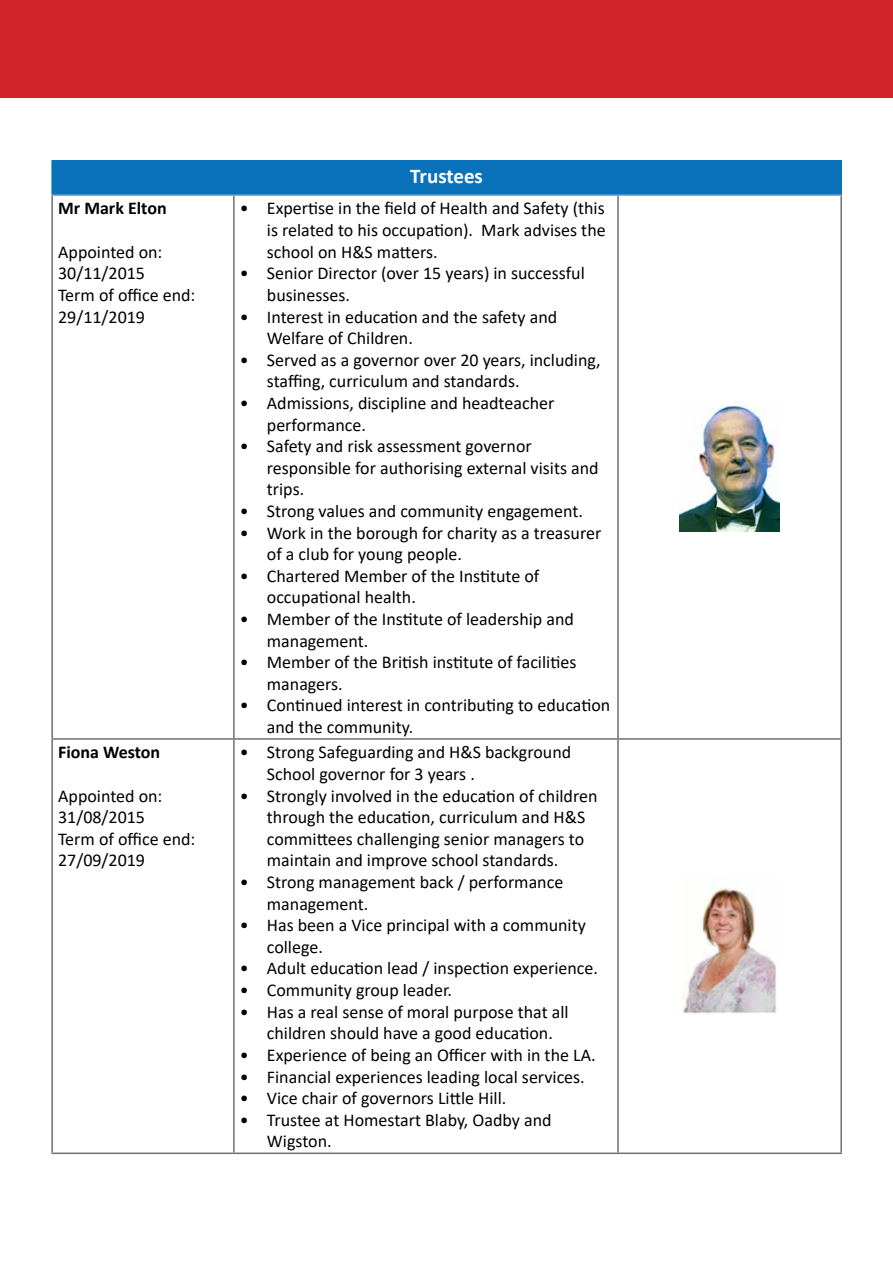
<style>
.page{position:relative;width:893px;height:1263px;background:#fff}
.page>*{position:absolute;margin:0;border:0;box-sizing:border-box;transform-origin:0 0}
.t1{font:700 21px "Calibri";color:#fff}
.t2{font:18px/21.6px "Calibri";color:#000}
.t3{font:700 18px "Calibri";color:#000}
</style>
<div class="page">
<div style="left:0;top:0;width:893px;height:98px;background:#d2232a"></div>
<div style="left:52px;top:161px;width:789px;height:34px;background:#0972ba"></div>
<hr style="left:51px;top:196px;width:2px;height:542px;background:#6d6e71">
<hr style="left:233px;top:196px;width:2px;height:542px;background:#6d6e71">
<hr style="left:617px;top:196px;width:2px;height:542px;background:#6d6e71">
<hr style="left:840px;top:196px;width:2px;height:542px;background:#6d6e71">
<hr style="left:51px;top:738px;width:183px;height:2px;background:#6d6e71">
<hr style="left:51px;top:740px;width:2px;height:412px;background:#6d6e71">
<hr style="left:234px;top:738px;width:384px;height:2px;background:#6d6e71">
<hr style="left:233px;top:740px;width:2px;height:412px;background:#6d6e71">
<hr style="left:618px;top:738px;width:224px;height:2px;background:#6d6e71">
<hr style="left:617px;top:740px;width:2px;height:412px;background:#6d6e71">
<hr style="left:840px;top:740px;width:2px;height:412px;background:#6d6e71">
<hr style="left:51px;top:1152px;width:183px;height:2px;background:#6d6e71">
<hr style="left:234px;top:1152px;width:384px;height:2px;background:#6d6e71">
<hr style="left:618px;top:1152px;width:224px;height:2px;background:#6d6e71">
<hr style="left:51px;top:160px;width:183px;height:2px;background:#0972ba">
<hr style="left:51px;top:162px;width:2px;height:32px;background:#0972ba">
<hr style="left:234px;top:160px;width:384px;height:2px;background:#0972ba">
<hr style="left:618px;top:160px;width:224px;height:2px;background:#0972ba">
<hr style="left:840px;top:162px;width:2px;height:32px;background:#0972ba">
<hr style="left:51px;top:194px;width:183px;height:2px;background:#6791cb">
<hr style="left:234px;top:194px;width:384px;height:2px;background:#6791cb">
<hr style="left:618px;top:194px;width:224px;height:2px;background:#6791cb">
<img style="left:680px;top:401px;width:100px;height:130px">
<img style="left:682px;top:877px;width:95px;height:137px">
<p class="t3" style="left:58px;top:196px;width:110px">Mr Mark Elton</p>
<p class="t2" style="left:58px;top:240px;width:139px">Appointed on:<br>30/11/2015<br>Term of office end:<br>29/11/2019</p>
<p class="t3" style="left:58px;top:740px;width:104px">Fiona Weston</p>
<p class="t2" style="left:58px;top:784px;width:139px">Appointed on:<br>31/08/2015<br>Term of office end:<br>27/09/2019</p>
<p class="t1" style="left:410px;top:161px;width:74px">Trustees</p>
<p class="t2" style="left:267px;top:197px;width:340px;text-align:justify;text-indent:-27px">• Expertise in the field of Health and Safety (this is related to his occupation). Mark advises the school on H&amp;S matters.</p>
<p class="t2" style="left:267px;top:262px;width:319px;text-indent:-27px">• Senior Director (over 15 years) in successful businesses.</p>
<p class="t2" style="left:267px;top:305px;width:292px;text-indent:-27px">• Interest in education and the safety and<br>Welfare of Children.</p>
<p class="t2" style="left:267px;top:348px;width:335px;text-indent:-27px">• Served as a governor over 20 years, including, staffing, curriculum and standards.</p>
<p class="t2" style="left:267px;top:392px;width:289px;text-indent:-27px">• Admissions, discipline and headteacher performance.</p>
<p class="t2" style="left:267px;top:435px;width:333px;text-indent:-27px">• Safety and risk assessment governor responsible for authorising external visits and trips.</p>
<p class="t2" style="left:240px;top:500px;width:345px">• Strong values and community engagement.</p>
<p class="t2" style="left:267px;top:521px;width:336px;text-indent:-27px">• Work in the borough for charity as a treasurer of a club for young people.</p>
<p class="t2" style="left:267px;top:564px;width:274px;text-indent:-27px">• Chartered Member of the Institute of occupational health.</p>
<p class="t2" style="left:267px;top:608px;width:309px;text-indent:-27px">• Member of the Institute of leadership and management.</p>
<p class="t2" style="left:267px;top:651px;width:311px;text-indent:-27px">• Member of the British institute of facilities managers.</p>
<p class="t2" style="left:267px;top:694px;width:345px;text-indent:-27px">• Continued interest in contributing to education and the community.</p>
<p class="t2" style="left:267px;top:741px;width:306px;text-indent:-27px">• Strong Safeguarding and H&amp;S background<br>School governor for 3 years .</p>
<p class="t2" style="left:267px;top:784px;width:332px;text-indent:-27px">• Strongly involved in the education of children through the education, curriculum and H&amp;S committees challenging senior managers to maintain and improve school standards.</p>
<p class="t2" style="left:267px;top:871px;width:298px;text-indent:-27px">• Strong management back / performance management.</p>
<p class="t2" style="left:267px;top:914px;width:321px;text-indent:-27px">• Has been a Vice principal with a community college.</p>
<p class="t2" style="left:240px;top:957px;width:360px">• Adult education lead / inspection experience.</p>
<p class="t2" style="left:240px;top:979px;width:214px">• Community group leader.</p>
<p class="t2" style="left:267px;top:1000px;width:303px;text-indent:-27px">• Has a real sense of moral purpose that all children should have a good education.</p>
<p class="t2" style="left:240px;top:1044px;width:357px">• Experience of being an Officer with in the LA.</p>
<p class="t2" style="left:240px;top:1065px;width:346px">• Financial experiences leading local services.</p>
<p class="t2" style="left:240px;top:1087px;width:268px">• Vice chair of governors Little Hill.</p>
<p class="t2" style="left:267px;top:1108px;width:286px;text-indent:-27px">• Trustee at Homestart Blaby, Oadby and<br>Wigston.</p>
</div>
